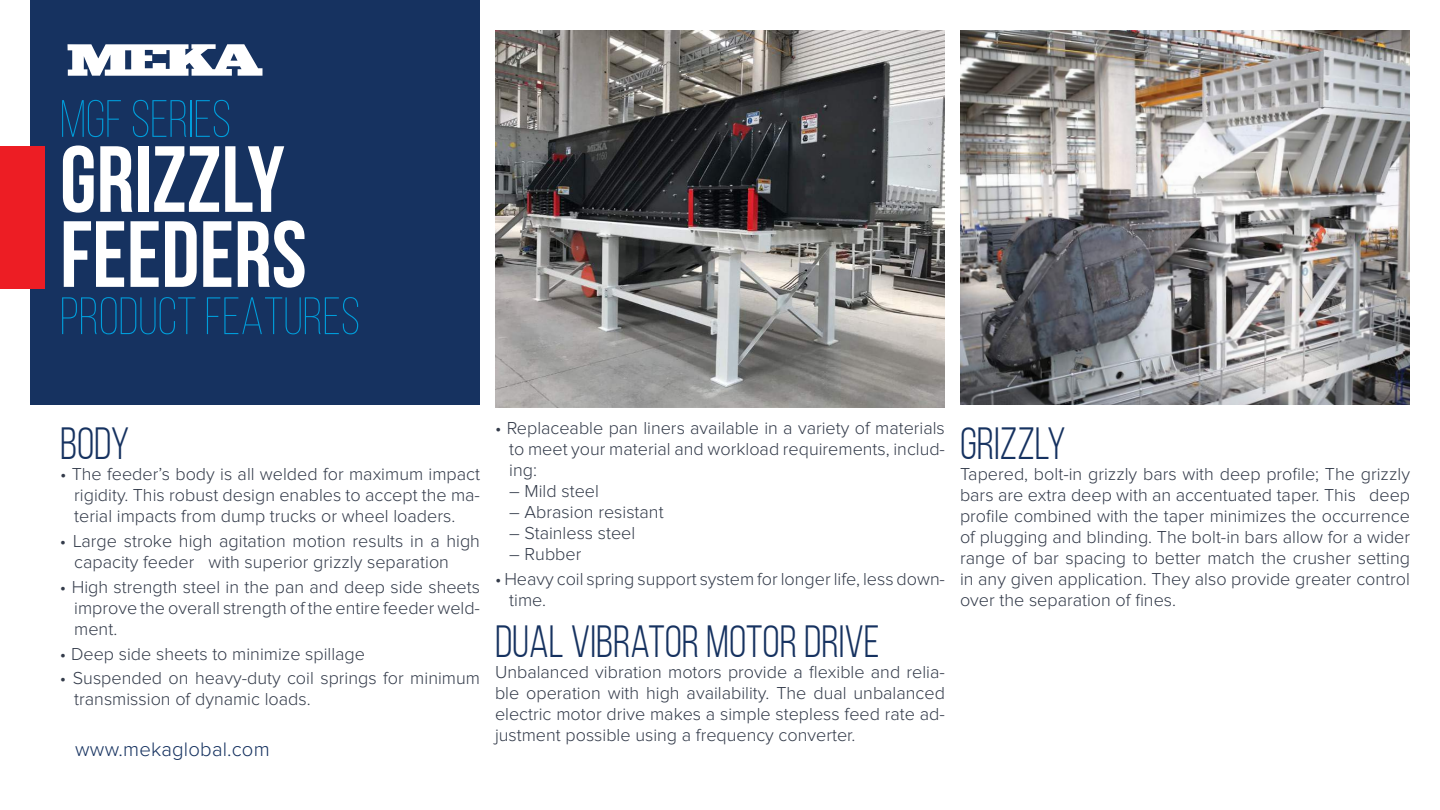
<style>
.page{position:relative;width:1440px;height:810px;background:#fff}
.page>*{position:absolute;margin:0;border:0;box-sizing:border-box;transform-origin:0 0}
.t1{font:700 93.75px/75px "Bebas Neue";color:#fff}
.t2{font:300 52.5px "Bebas Neue";color:#009edb}
.t3{font:45px "Bebas Neue";color:#163260}
.t4{font:300 20.25px "Proxima Nova";letter-spacing:.01em;color:#163260}
.t5{font:300 18px/21px "Proxima Nova";color:#333b4a;text-align:justify}
</style>
<div class="page">
<div style="left:30px;top:0;width:450px;height:405px;background:#163260"></div>
<div style="left:0;top:146px;width:45px;height:143px;background:#ed1d24"></div>
<svg style="left:67px;top:44px;width:195px;height:32px"></svg>
<img style="left:495px;top:30px;width:450px;height:378px">
<img style="left:960px;top:30px;width:450px;height:375px">
<h2 class="t2" style="left:60px;top:91px;width:173px">MGF SERIES</h2>
<h1 class="t1" style="left:60px;top:141px;width:248px">GRIZZLY<br>FEEDERS</h1>
<h2 class="t2" style="left:60px;top:288px;width:302px">PRODUCT FEATURES</h2>
<h3 class="t3" style="left:60px;top:420px;width:71px">BODY</h3>
<p class="t5" style="left:74px;top:464px;width:407px;text-indent:-14px">• The feeder’s body is all welded for maximum impact rigidity. This robust design enables to accept the ma&shy;terial impacts from dump trucks or wheel loaders.</p>
<p class="t5" style="left:74px;top:531px;width:407px;text-indent:-14px">• Large stroke high agitation motion results in a high capacity feeder with superior grizzly separation</p>
<p class="t5" style="left:74px;top:577px;width:407px;text-indent:-14px">• High strength steel in the pan and deep side sheets improve the overall strength of the entire feeder weld&shy;ment.</p>
<p class="t5" style="left:60px;top:644px;width:307px">• Deep side sheets to minimize spillage</p>
<p class="t5" style="left:74px;top:668px;width:407px;text-indent:-14px">• Suspended on heavy-duty coil springs for minimum transmission of dynamic loads.</p>
<p class="t4" style="left:75px;top:738px;width:196px">www.mekaglobal.com</p>
<p class="t5" style="left:509px;top:418px;width:437px;text-indent:-14px">• Replaceable pan liners available in a variety of materials to meet your material and workload requirements, includ&shy;ing:</p>
<p class="t5" style="left:509px;top:481px;width:91px">– Mild steel</p>
<p class="t5" style="left:509px;top:502px;width:156px">– Abrasion resistant</p>
<p class="t5" style="left:509px;top:523px;width:128px">– Stainless steel</p>
<p class="t5" style="left:509px;top:544px;width:74px">– Rubber</p>
<p class="t5" style="left:509px;top:569px;width:437px;text-indent:-14px">• Heavy coil spring support system for longer life, less down&shy;time.</p>
<h3 class="t3" style="left:495px;top:617px;width:386px">DUAL VIBRATOR MOTOR DRIVE</h3>
<p class="t5" style="left:495px;top:662px;width:451px">Unbalanced vibration motors provide a flexible and relia&shy;ble operation with high availability. The dual unbalanced electric motor drive makes a simple stepless feed rate ad&shy;justment possible using a frequency converter.</p>
<h3 class="t3" style="left:960px;top:420px;width:107px">GRIZZLY</h3>
<p class="t5" style="left:960px;top:464px;width:452px">Tapered, bolt-in grizzly bars with deep profile; The grizzly bars are extra deep with an accentuated taper. This deep profile combined with the taper minimizes the occurrence of plugging and blinding. The bolt-in bars allow for a wider range of bar spacing to better match the crusher setting in any given application. They also provide greater control over the separation of fines.</p>
</div>
